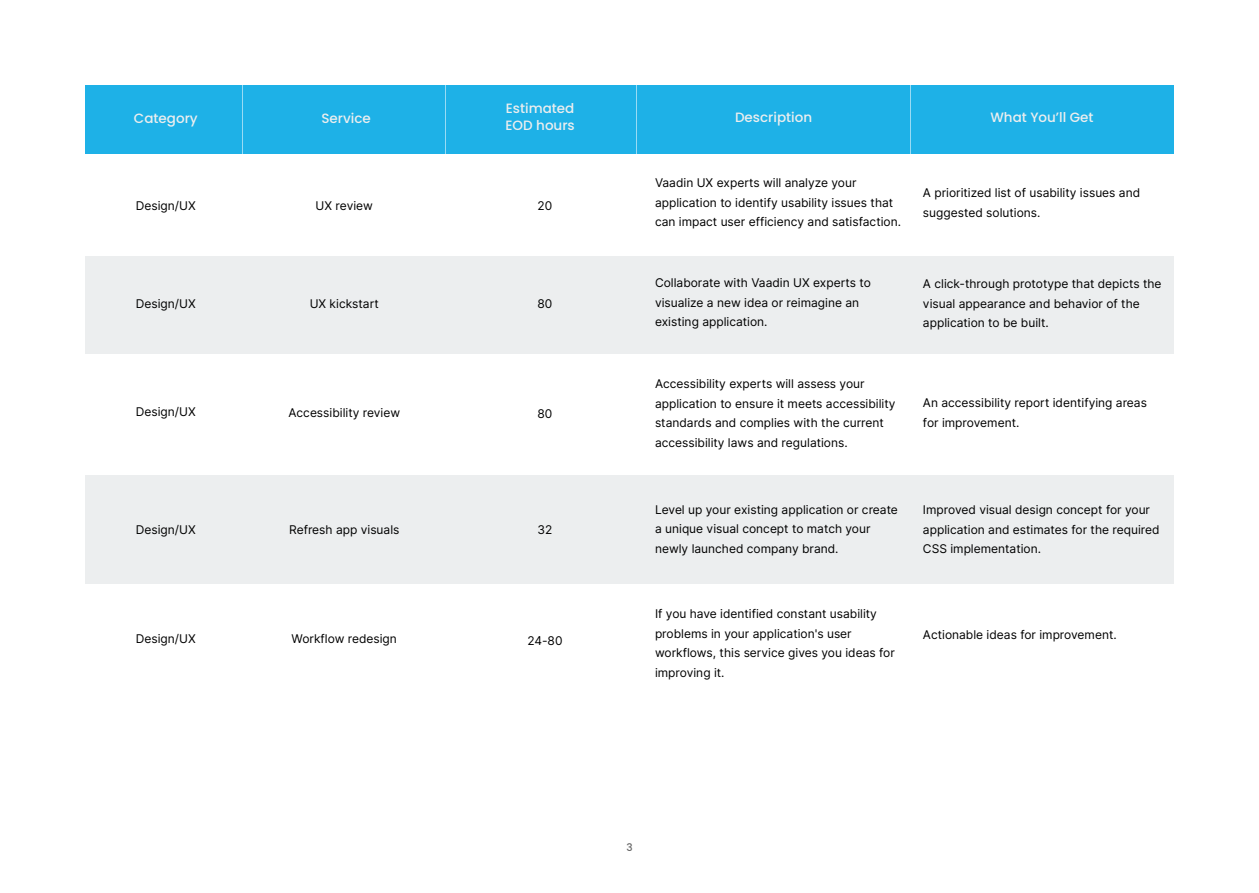
<style>
.page{position:relative;width:1259px;height:893px;background:#fff}
.page>*{position:absolute;margin:0;border:0;box-sizing:border-box;transform-origin:0 0}
.t1{font:500 13.5px/16.5px "Poppins";color:#eceeef}
.t2{font:12px/19.5px "Inter";color:#000}
.t3{font:500 10.5px "Poppins";color:#666}
</style>
<div class="page">
<div style="left:85px;top:85px;width:1089px;height:68px;background:#1eb1e7"></div>
<hr style="left:242px;top:85px;width:1px;height:68px;background:#fff">
<hr style="left:445px;top:86px;width:1px;height:68px;background:#fff">
<hr style="left:636px;top:85px;width:1px;height:68px;background:#fff">
<hr style="left:910px;top:85px;width:1px;height:68px;background:#fff">
<div style="left:85px;top:256px;width:1089px;height:99px;background:#eceeef"></div>
<div style="left:85px;top:475px;width:1089px;height:109px;background:#eceeef"></div>
<p class="t1" style="left:134px;top:110px;width:65px">Category</p>
<p class="t1" style="left:321px;top:110px;width:51px">Service</p>
<p class="t1" style="left:505px;top:100px;width:71px">Estimated<br>EOD hours</p>
<p class="t1" style="left:735px;top:109px;width:79px">Description</p>
<p class="t1" style="left:990px;top:109px;width:105px">What You’ll Get</p>
<p class="t2" style="left:136px;top:196px;width:61px">Design/UX</p>
<p class="t2" style="left:316px;top:196px;width:59px">UX review</p>
<p class="t2" style="left:537px;top:196px;width:16px">20</p>
<p class="t2" style="left:136px;top:294px;width:61px">Design/UX</p>
<p class="t2" style="left:310px;top:294px;width:71px">UX kickstart</p>
<p class="t2" style="left:537px;top:294px;width:16px">80</p>
<p class="t2" style="left:136px;top:401px;width:61px">Design/UX</p>
<p class="t2" style="left:288px;top:402px;width:113px">Accessibility review</p>
<p class="t2" style="left:537px;top:403px;width:16px">80</p>
<p class="t2" style="left:136px;top:519px;width:61px">Design/UX</p>
<p class="t2" style="left:289px;top:519px;width:112px">Refresh app visuals</p>
<p class="t2" style="left:537px;top:519px;width:16px">32</p>
<p class="t2" style="left:136px;top:629px;width:61px">Design/UX</p>
<p class="t2" style="left:292px;top:629px;width:107px">Workflow redesign</p>
<p class="t2" style="left:527px;top:631px;width:37px">24-80</p>
<p class="t2" style="left:655px;top:173px;width:247px">Vaadin UX experts will analyze your application to identify usability issues that can impact user efficiency and satisfaction.</p>
<p class="t2" style="left:923px;top:183px;width:219px">A prioritized list of usability issues and suggested solutions.</p>
<p class="t2" style="left:655px;top:273px;width:217px">Collaborate with Vaadin UX experts to visualize a new idea or reimagine an existing application.</p>
<p class="t2" style="left:923px;top:274px;width:240px">A click-through prototype that depicts the visual appearance and behavior of the application to be built.</p>
<p class="t2" style="left:655px;top:374px;width:242px">Accessibility experts will assess your application to ensure it meets accessibility standards and complies with the current accessibility laws and regulations.</p>
<p class="t2" style="left:923px;top:393px;width:225px">An accessibility report identifying areas for improvement.</p>
<p class="t2" style="left:655px;top:499px;width:244px">Level up your existing application or create a unique visual concept to match your newly launched company brand.</p>
<p class="t2" style="left:923px;top:500px;width:238px">Improved visual design concept for your application and estimates for the required<br>CSS implementation.</p>
<p class="t2" style="left:655px;top:604px;width:241px">If you have identified constant usability problems in your application's user workflows, this service gives you ideas for improving it.</p>
<p class="t2" style="left:923px;top:625px;width:195px">Actionable ideas for improvement.</p>
<p class="t3" style="left:626px;top:841px;width:8px">3</p>
</div>
